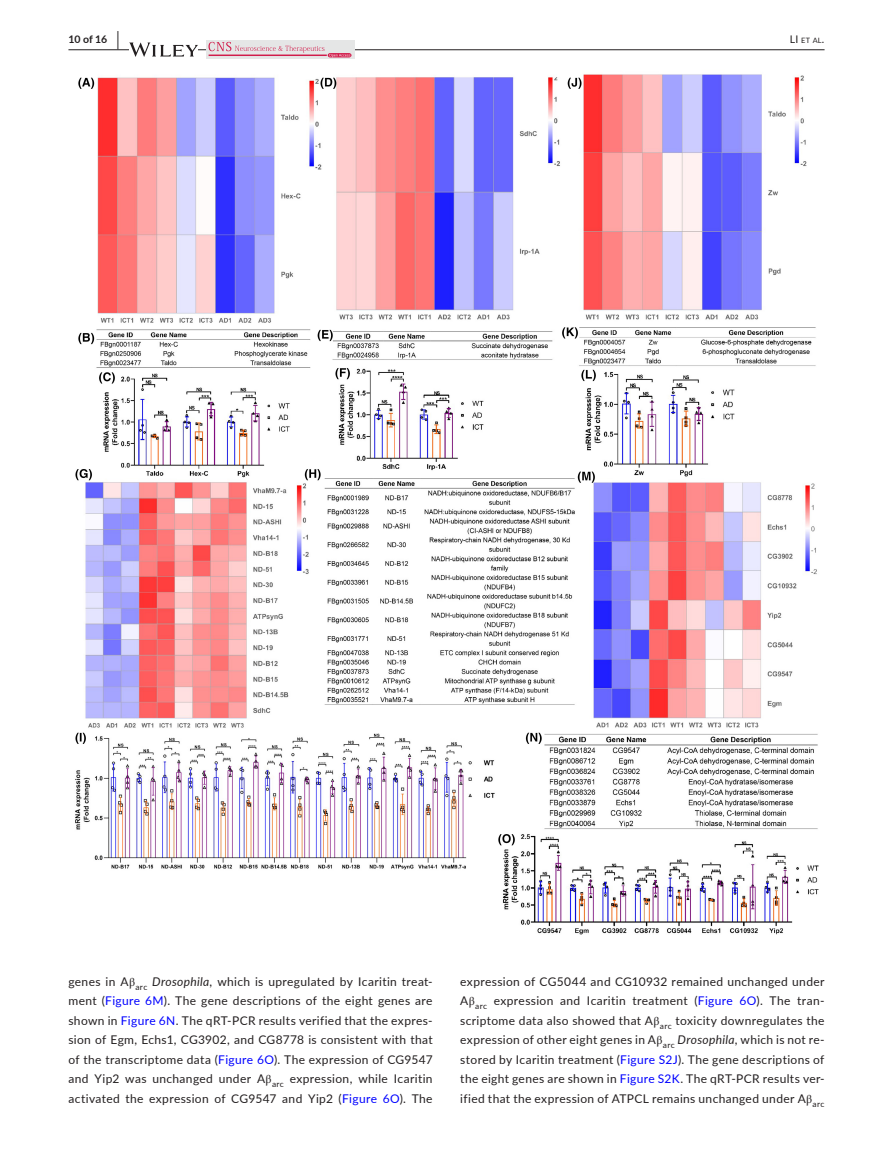
<style>
.page{position:relative;width:893px;height:1174px;background:#fff}
.page>*{position:absolute;margin:0;border:0;box-sizing:border-box;transform-origin:0 0}
.t1{font:12px/19.5px "Lato";letter-spacing:.03em;color:#231f20;text-align:justify}
.t2{font:700 10.5px "Lato";color:#231f20}
.t3{font:7.35px "Lato";color:#231f20}
.s1{font-size:19.5px}
.s2{font-size:10.5px}
.s3{font-family:"STIX"}
.s4{font-style:italic}
.s5{color:#00f}
</style>
<div class="page">
<hr style="left:68px;top:49px;width:756px;height:1px;background:#231f20">
<svg style="left:129px;top:42px;width:69px;height:15px"></svg>
<div style="left:206px;top:40px;width:148px;height:19px;background:#e5e6e6"></div>
<svg style="left:208px;top:42px;width:142px;height:15px"></svg>
<img style="left:75px;top:74px;width:744px;height:861px">
<p class="t2" style="left:68px;top:31px;width:52px">10 of 16 <span class="s1">|</span></p>
<p class="t3" style="left:790px;top:35px;width:36px"><span class="s2">LI</span> et al<span class="s2">.</span></p>
<p class="t1" style="left:68px;top:971px;width:366px">genes in A<span class="s3">β</span><sub>arc</sub> <span class="s4">Drosophila</span>, which is upregulated by Icaritin treat&shy;ment (<span class="s5">Figure 6M</span>). The gene descriptions of the eight genes are shown in <span class="s5">Figure 6N</span>. The qRT-PCR results verified that the expres&shy;sion of Egm, Echs1, CG3902, and CG8778 is consistent with that of the transcriptome data (<span class="s5">Figure 6O</span>). The expression of CG9547 and Yip2 was unchanged under A<span class="s3">β</span><sub>arc</sub> expression, while Icaritin activated the expression of CG9547 and Yip2 (<span class="s5">Figure 6O</span>). The</p>
<p class="t1" style="left:460px;top:971px;width:366px">expression of CG5044 and CG10932 remained unchanged under A<span class="s3">β</span><sub>arc</sub> expression and Icaritin treatment (<span class="s5">Figure 6O</span>). The tran&shy;scriptome data also showed that A<span class="s3">β</span><sub>arc</sub> toxicity downregulates the expression of other eight genes in A<span class="s3">β</span><sub>arc</sub> <span class="s4">Drosophila</span>, which is not re&shy;stored by Icaritin treatment (<span class="s5">Figure S2J</span>). The gene descriptions of the eight genes are shown in <span class="s5">Figure S2K</span>. The qRT-PCR results ver&shy;ified that the expression of ATPCL remains unchanged under A<span class="s3">β</span><sub>arc</sub></p>
</div>
